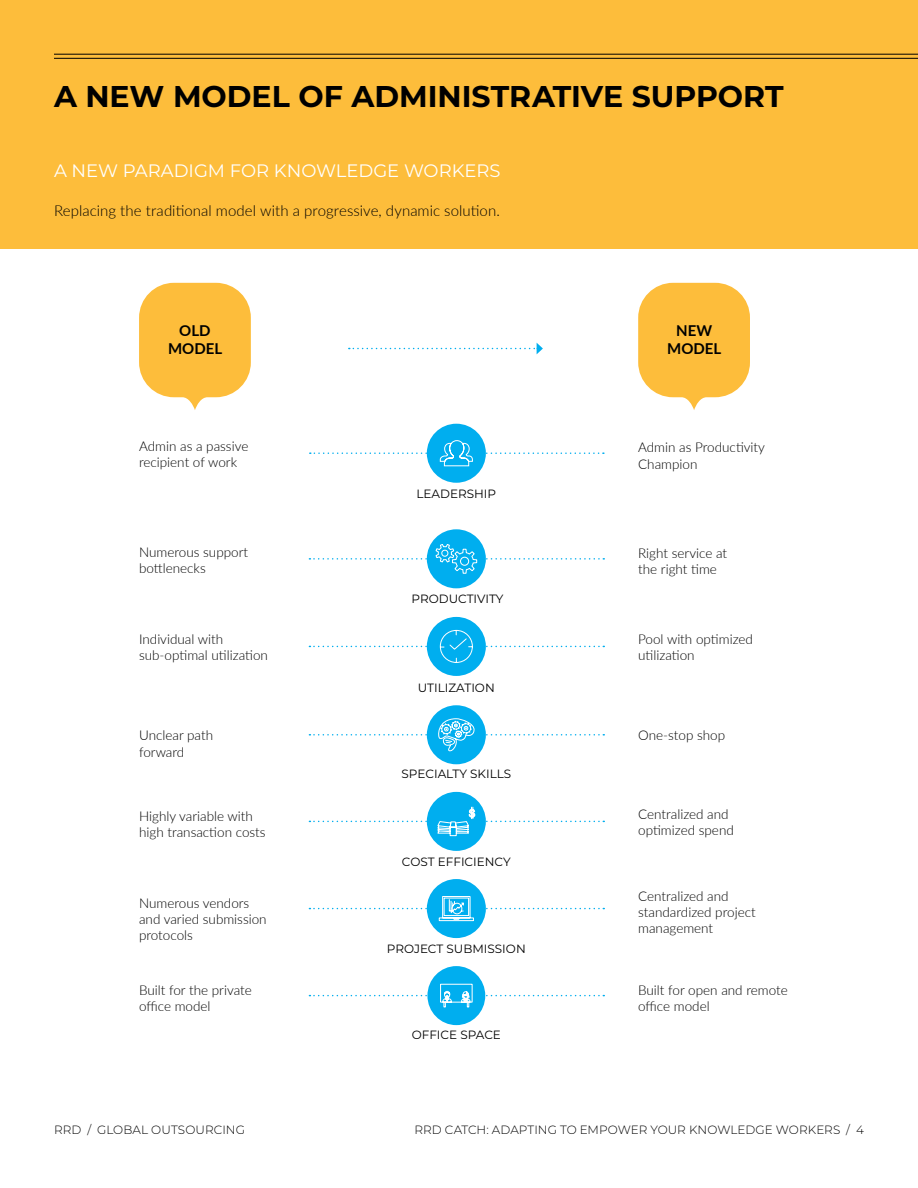
<style>
.page{position:relative;width:918px;height:1188px;background:#fff}
.page>*{position:absolute;margin:0;border:0;box-sizing:border-box;transform-origin:0 0}
.Page_Head{font:700 30px "Montserrat";color:#000}
.t1{font:18px "Montserrat";color:#fff}
.Body_Text{font:300 15px "Lato";letter-spacing:.005em;color:#000}
.t2{font:700 15px/18px "Lato";color:#000;text-align:center}
.sub_copy{font:300 13.5px/16.2px "Lato";color:#000}
.t3{font:12px "Montserrat";color:#000}
.t4{font:300 12px "Montserrat";letter-spacing:.005em;color:#000}
</style>
<div class="page">
<div style="left:0;top:0;width:918px;height:248px;background:#fdbd3b"></div>
<hr style="left:54px;top:54px;width:864px;height:1px;background:#000">
<hr style="left:54px;top:58px;width:864px;height:1px;background:#000">
<div style="left:427px;top:424px;width:59px;height:59px;background:#00aeef;border-radius:50%"></div>
<svg style="left:310px;top:440px;width:294px;height:27px"></svg>
<div style="left:427px;top:529px;width:59px;height:59px;background:#00aeef;border-radius:50%"></div>
<svg style="left:309px;top:543px;width:295px;height:31px"></svg>
<div style="left:427px;top:617px;width:59px;height:59px;background:#00aeef;border-radius:50%"></div>
<svg style="left:309px;top:630px;width:295px;height:33px"></svg>
<div style="left:427px;top:705px;width:59px;height:59px;background:#00aeef;border-radius:50%"></div>
<svg style="left:309px;top:718px;width:295px;height:35px"></svg>
<div style="left:427px;top:792px;width:59px;height:59px;background:#00aeef;border-radius:50%"></div>
<svg style="left:309px;top:806px;width:295px;height:31px"></svg>
<div style="left:427px;top:879px;width:59px;height:59px;background:#00aeef;border-radius:50%"></div>
<svg style="left:309px;top:896px;width:295px;height:26px"></svg>
<div style="left:427px;top:966px;width:58px;height:59px;background:#00aeef;border-radius:50%"></div>
<svg style="left:309px;top:983px;width:295px;height:25px"></svg>
<svg style="left:139px;top:283px;width:112px;height:127px"></svg>
<svg style="left:638px;top:283px;width:112px;height:127px"></svg>
<svg style="left:349px;top:343px;width:194px;height:11px"></svg>
<p class="Page_Head" style="left:54px;top:74px;width:731px">A NEW MODEL OF ADMINISTRATIVE SUPPORT</p>
<p class="t1" style="left:54px;top:158px;width:448px">A NEW PARADIGM FOR KNOWLEDGE WORKERS</p>
<p class="Body_Text" style="left:54px;top:200px;width:447px">Replacing the traditional model with a progressive, dynamic solution.</p>
<p class="t2" style="left:168px;top:321px;width:56px">OLD<br>MODEL</p>
<p class="t2" style="left:667px;top:321px;width:56px">NEW<br>MODEL</p>
<p class="sub_copy" style="left:139px;top:438px;width:111px">Admin as a passive recipient of work</p>
<p class="sub_copy" style="left:638px;top:439px;width:128px">Admin as Productivity</p>
<p class="sub_copy" style="left:638px;top:455px;width:61px">Champion</p>
<p class="t3" style="left:417px;top:486px;width:81px">LEADERSHIP</p>
<p class="sub_copy" style="left:139px;top:543px;width:111px">Numerous support bottlenecks</p>
<p class="sub_copy" style="left:638px;top:545px;width:90px">Right service at</p>
<p class="sub_copy" style="left:638px;top:561px;width:80px">the right time</p>
<p class="t3" style="left:412px;top:591px;width:93px">PRODUCTIVITY</p>
<p class="sub_copy" style="left:139px;top:631px;width:130px">Individual with sub-optimal utilization</p>
<p class="sub_copy" style="left:638px;top:631px;width:116px">Pool with optimized utilization</p>
<p class="t3" style="left:418px;top:679px;width:78px">UTILIZATION</p>
<p class="sub_copy" style="left:139px;top:727px;width:76px">Unclear path forward</p>
<p class="sub_copy" style="left:638px;top:727px;width:89px">One-stop shop</p>
<p class="t3" style="left:402px;top:766px;width:111px">SPECIALTY SKILLS</p>
<p class="sub_copy" style="left:139px;top:807px;width:128px">Highly variable with high transaction costs</p>
<p class="sub_copy" style="left:638px;top:806px;width:97px">Centralized and optimized spend</p>
<p class="t3" style="left:402px;top:853px;width:110px">COST EFFICIENCY</p>
<p class="sub_copy" style="left:139px;top:894px;width:129px">Numerous vendors and varied submission protocols</p>
<p class="sub_copy" style="left:638px;top:887px;width:119px">Centralized and standardized project management</p>
<p class="t3" style="left:387px;top:940px;width:140px">PROJECT SUBMISSION</p>
<p class="sub_copy" style="left:139px;top:981px;width:114px">Built for the private office model</p>
<p class="sub_copy" style="left:638px;top:981px;width:151px">Built for open and remote office model</p>
<p class="t3" style="left:412px;top:1026px;width:91px">OFFICE SPACE</p>
<p class="t4" style="left:54px;top:1122px;width:193px">RRD / GLOBAL OUTSOURCING</p>
<p class="t4" style="left:414px;top:1122px;width:451px">RRD CATCH: ADAPTING TO EMPOWER YOUR KNOWLEDGE WORKERS / 4</p>
</div>
